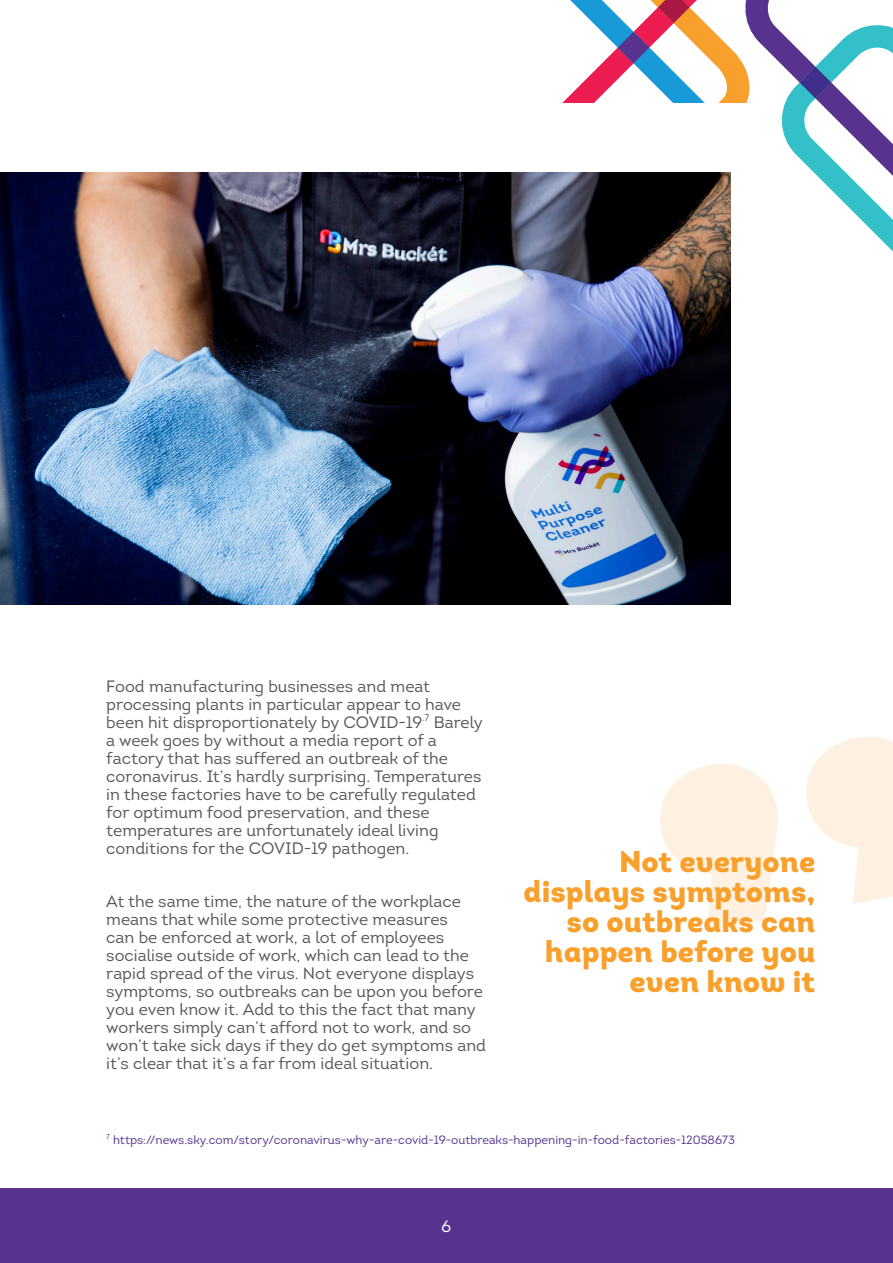
<style>
.page{position:relative;width:893px;height:1263px;background:#fff}
.page>*{position:absolute;margin:0;border:0;box-sizing:border-box;transform-origin:0 0}
.t1{font:30px/30px "Intro Black Alt";color:#f8a02b;text-align:right}
.Paragraph_Style_1{font:16.5px/18px "Intro";color:#57585a}
.Paragraph_Style_1-2{font:16.5px "Intro";color:#fff}
.Paragraph_Style_1-3{font:12px "Intro";color:#57338f}
</style>
<div class="page">
<div style="left:0;top:1188px;width:893px;height:75px;background:#57338f"></div>
<svg style="left:562px;top:0;width:39px;height:103px"></svg>
<svg style="left:601px;top:0;width:292px;height:265px"></svg>
<img style="left:0;top:172px;width:730px;height:433px">
<p class="Paragraph_Style_1" style="left:106px;top:677px;width:378px">Food manufacturing businesses and meat processing plants in particular appear to have been hit disproportionately by COVID-19<sup>.7</sup> Barely a week goes by without a media report of a factory that has suffered an outbreak of the coronavirus. It’s hardly surprising. Temperatures in these factories have to be carefully regulated for optimum food preservation, and these temperatures are unfortunately ideal living conditions for the COVID-19 pathogen.</p>
<p class="Paragraph_Style_1" style="left:106px;top:892px;width:381px">At the same time, the nature of the workplace means that while some protective measures<br>can be enforced at work, a lot of employees socialise outside of work, which can lead to the rapid spread of the virus. Not everyone displays symptoms, so outbreaks can be upon you before you even know it. Add to this the fact that many workers simply can’t afford not to work, and so won’t take sick days if they do get symptoms and it’s clear that it’s a far from ideal situation.</p>
<p class="t1" style="left:524px;top:846px;width:293px">Not everyone displays symptoms, so outbreaks can happen before you even know it</p>
<p class="Paragraph_Style_1-3" style="left:106px;top:1133px;width:630px"><sup>7</sup> https://news.sky.com/story/coronavirus-why-are-covid-19-outbreaks-happening-in-food-factories-12058673</p>
<p class="Paragraph_Style_1-2" style="left:442px;top:1216px;width:11px">6</p>
</div>
